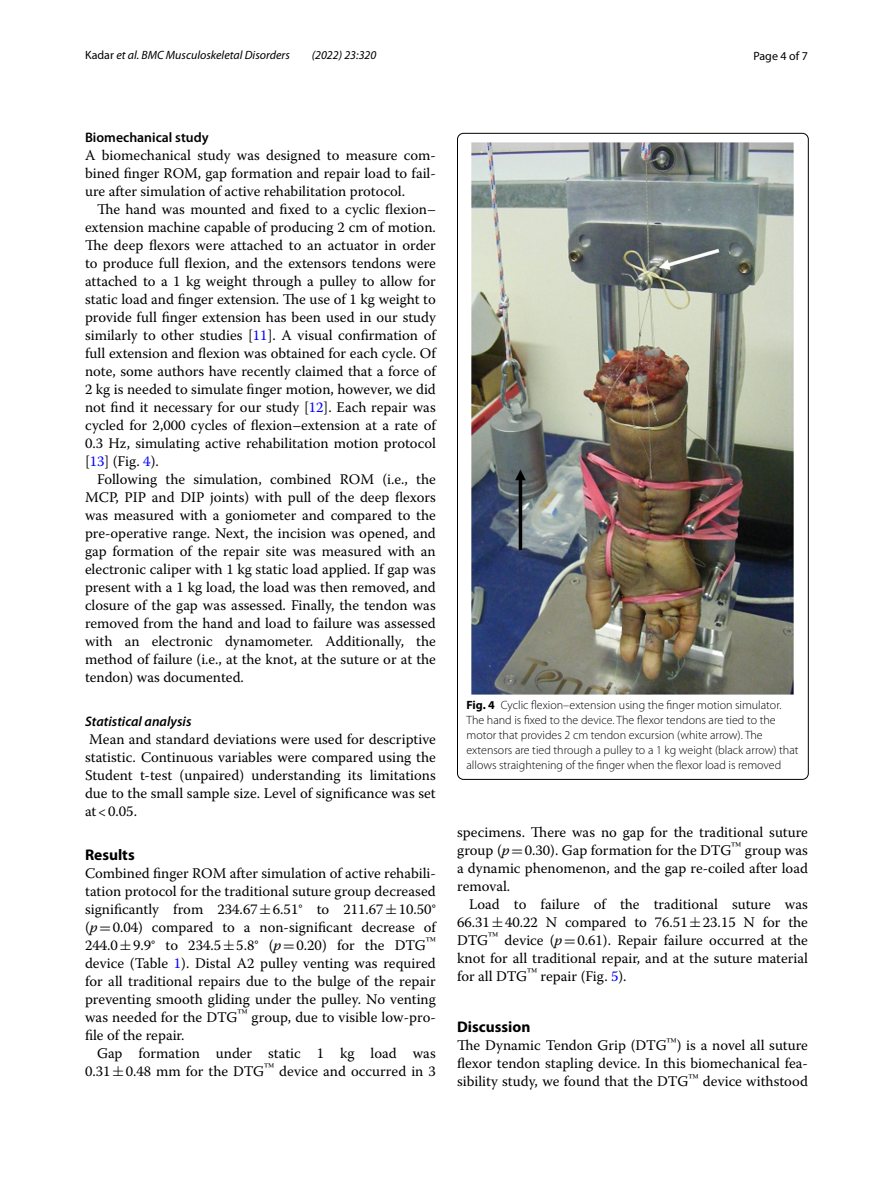
<style>
.page{position:relative;width:893px;height:1187px;background:#fff}
.page>*{position:absolute;margin:0;border:0;box-sizing:border-box;transform-origin:0 0}
.t1{font:700 15.45px "Myriad Pro";color:#000}
.t2{font:14.7px/18px "Warnock Pro";color:#000;text-align:justify}
.t3{font:italic 600 13.8px "Myriad Pro";color:#000}
.t4{font:600 13.8px "Myriad Pro";color:#000}
.t5{font:300 12px/15px "Myriad Pro";color:#000}
.t6{font:italic 12px "Myriad Pro";color:#000}
.t7{font:12px "Myriad Pro";color:#000}
.s1{font-style:normal}
.s2{color:#00f}
.s3{font-family:"MTSY"}
.s4{font-style:italic}
.s5{font-weight:700}
</style>
<div class="page">
<img style="left:472px;top:142px;width:322px;height:552px">
<p class="t6" style="left:85px;top:48px;width:206px"><span class="s1">Kadar</span> et al. BMC Musculoskeletal Disorders</p>
<p class="t6" style="left:312px;top:48px;width:66px">(2022) 23:320</p>
<p class="t7" style="left:753px;top:48px;width:56px">Page 4 of 7</p>
<p class="t4" style="left:85px;top:129px;width:125px">Biomechanical study</p>
<p class="t2" style="left:85px;top:146px;width:352px">A biomechanical study was designed to measure com&shy;bined finger ROM, gap formation and repair load to fail&shy;ure after simulation of active rehabilitation protocol.</p>
<p class="t2" style="left:85px;top:200px;width:352px;text-indent:12px">The hand was mounted and fixed to a cyclic flexion– extension machine capable of producing 2 cm of motion.<br>The deep flexors were attached to an actuator in order to produce full flexion, and the extensors tendons were attached to a 1 kg weight through a pulley to allow for static load and finger extension. The use of 1 kg weight to provide full finger extension has been used in our study similarly to other studies [<span class="s2">11</span>]. A visual confirmation of full extension and flexion was obtained for each cycle. Of note, some authors have recently claimed that a force of 2 kg is needed to simulate finger motion, however, we did not find it necessary for our study [<span class="s2">12</span>]. Each repair was cycled for 2,000 cycles of flexion–extension at a rate of 0.3 Hz, simulating active rehabilitation motion protocol [<span class="s2">13</span>] (Fig. <span class="s2">4</span>).</p>
<p class="t2" style="left:85px;top:470px;width:352px;text-indent:12px">Following the simulation, combined ROM (i.e., the MCP, PIP and DIP joints) with pull of the deep flexors was measured with a goniometer and compared to the pre-operative range. Next, the incision was opened, and gap formation of the repair site was measured with an electronic caliper with 1 kg static load applied. If gap was present with a 1 kg load, the load was then removed, and closure of the gap was assessed. Finally, the tendon was removed from the hand and load to failure was assessed with an electronic dynamometer. Additionally, the method of failure (i.e., at the knot, at the suture or at the tendon) was documented.</p>
<p class="t3" style="left:85px;top:712px;width:108px">Statistical analysis</p>
<p class="t2" style="left:85px;top:730px;width:352px">Mean and standard deviations were used for descriptive statistic. Continuous variables were compared using the Student t-test (unpaired) understanding its limitations due to the small sample size. Level of significance was set at&lt;0.05.</p>
<p class="t1" style="left:85px;top:844px;width:51px">Results</p>
<p class="t2" style="left:85px;top:863px;width:352px">Combined finger ROM after simulation of active rehabili&shy;tation protocol for the traditional suture group decreased significantly from 234.67<span class="s3">±</span>6.51° to 211.67<span class="s3">±</span>10.50° (<span class="s4">p</span><span class="s3">=</span>0.04) compared to a non-significant decrease of 244.0<span class="s3">±</span>9.9° to 234.5<span class="s3">±</span>5.8° (<span class="s4">p</span><span class="s3">=</span>0.20) for the DTG<sup>™ </sup>device (Table <span class="s2">1</span>). Distal A2 pulley venting was required for all traditional repairs due to the bulge of the repair preventing smooth gliding under the pulley. No venting was needed for the DTG<sup>™</sup> group, due to visible low-pro&shy;file of the repair.</p>
<p class="t2" style="left:85px;top:1043px;width:352px;text-align:right">Gap formation under static 1 kg load was<br>0.31<span class="s3">±</span>0.48 mm for the DTG<sup>™</sup> device and occurred in 3</p>
<p class="t5" style="left:466px;top:698px;width:334px"><span class="s5">Fig. 4</span> Cyclic flexion–extension using the finger motion simulator.<br>The hand is fixed to the device. The flexor tendons are tied to the motor that provides 2 cm tendon excursion (white arrow). The extensors are tied through a pulley to a 1 kg weight (black arrow) that allows straightening of the finger when the flexor load is removed</p>
<p class="t2" style="left:457px;top:822px;width:352px">specimens. There was no gap for the traditional suture group (<span class="s4">p</span><span class="s3">=</span>0.30). Gap formation for the DTG<sup>™</sup> group was a dynamic phenomenon, and the gap re-coiled after load removal.</p>
<p class="t2" style="left:457px;top:894px;width:352px;text-indent:12px">Load to failure of the traditional suture was 66.31<span class="s3">±</span>40.22 N compared to 76.51<span class="s3">±</span>23.15 N for the DTG<sup>™</sup> device (<span class="s4">p</span><span class="s3">=</span>0.61). Repair failure occurred at the knot for all traditional repair, and at the suture material for all DTG<sup>™</sup> repair (Fig. <span class="s2">5</span>).</p>
<p class="t1" style="left:457px;top:1017px;width:75px">Discussion</p>
<p class="t2" style="left:457px;top:1036px;width:352px">The Dynamic Tendon Grip (DTG<sup>™</sup>) is a novel all suture flexor tendon stapling device. In this biomechanical fea&shy;sibility study, we found that the DTG<sup>™</sup> device withstood</p>
</div>
